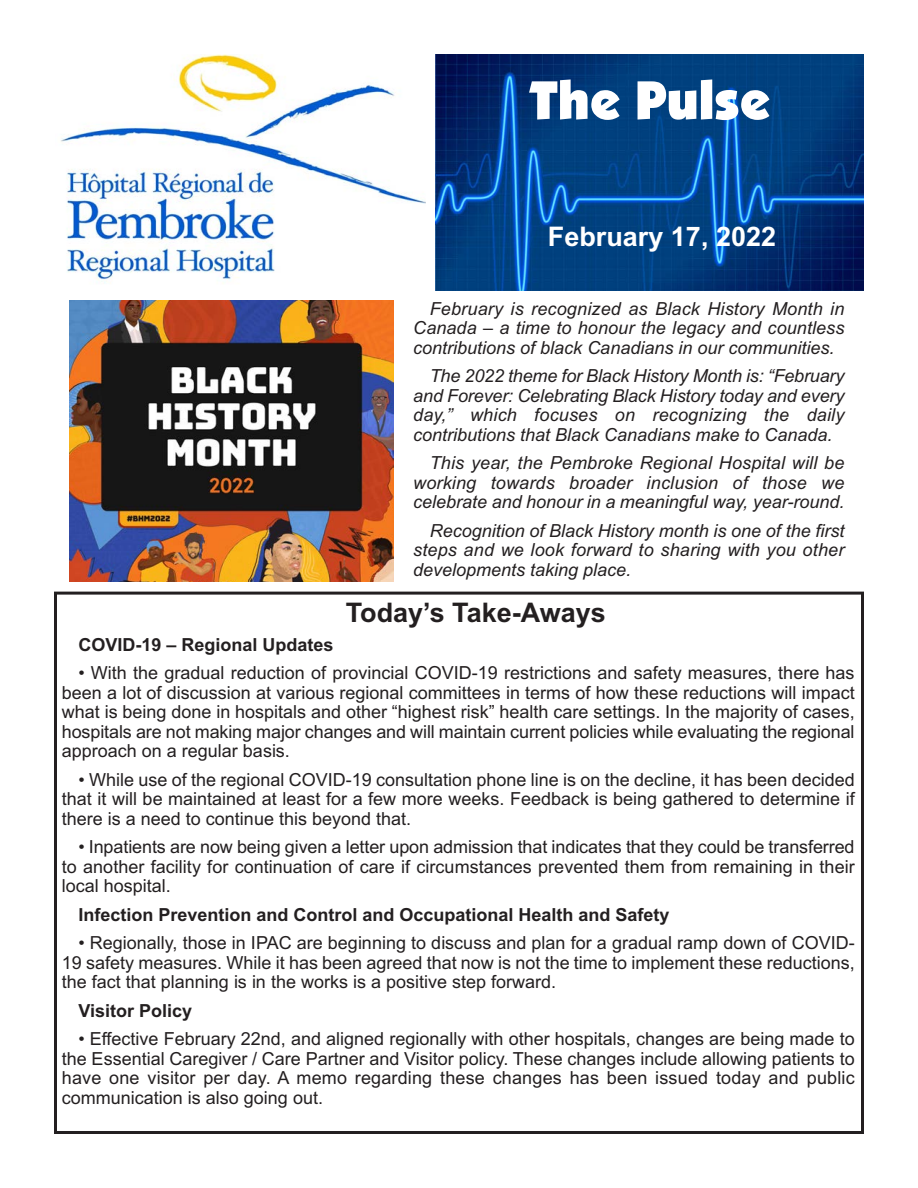
<style>
.page{position:relative;width:918px;height:1188px;background:#fff}
.page>*{position:absolute;margin:0;border:0;box-sizing:border-box;transform-origin:0 0}
.t1{font:54px "Boulder";color:#fff}
.t2{font:700 27px "Arial";color:#231f20}
.t3{font:700 27px "Arial";color:#fff}
.t4{font:18px/19.5px "Arial";color:#231f20;text-align:justify}
.t5{font:italic 18px/19.5px "Arial";color:#231f20;text-align:justify}
.t6{font:700 18px "Arial";color:#231f20}
</style>
<div class="page">
<img style="left:61px;top:54px;width:365px;height:230px">
<img style="left:435px;top:54px;width:429px;height:236px">
<div style="left:54px;top:592px;width:810px;height:542px;border:3px solid #231f20"></div>
<img style="left:70px;top:300px;width:324px;height:282px">
<p class="t1" style="left:529px;top:69px;width:242px">The Pulse</p>
<p class="t3" style="left:548px;top:227px;width:230px">February 17, 2022</p>
<p class="t5" style="left:413px;top:300px;width:433px;text-indent:16px">February is recognized as Black History Month in Canada – a time to honour the legacy and countless contributions of black Canadians in our communities.</p>
<p class="t5" style="left:413px;top:368px;width:433px;text-indent:17px">The 2022 theme for Black History Month is: “February and Forever: Celebrating Black History today and every day,” which focuses on recognizing the daily contributions that Black Canadians make to Canada.</p>
<p class="t5" style="left:413px;top:455px;width:433px;text-indent:17px">This year, the Pembroke Regional Hospital will be working towards broader inclusion of those we celebrate and honour in a meaningful way, year-round.</p>
<p class="t5" style="left:413px;top:522px;width:433px;text-indent:17px">Recognition of Black History month is one of the first steps and we look forward to sharing with you other developments taking place.</p>
<p class="t2" style="left:346px;top:603px;width:262px">Today’s Take-Aways</p>
<p class="t6" style="left:78px;top:638px;width:257px">COVID-19 – Regional Updates</p>
<p class="t4" style="left:62px;top:665px;width:794px;text-indent:16px">• With the gradual reduction of provincial COVID-19 restrictions and safety measures, there has been a lot of discussion at various regional committees in terms of how these reductions will impact what is being done in hospitals and other “highest risk” health care settings. In the majority of cases, hospitals are not making major changes and will maintain current policies while evaluating the regional approach on a regular basis.</p>
<p class="t4" style="left:62px;top:771px;width:794px;text-indent:16px">• While use of the regional COVID-19 consultation phone line is on the decline, it has been decided that it will be maintained at least for a few more weeks. Feedback is being gathered to determine if there is a need to continue this beyond that.</p>
<p class="t4" style="left:62px;top:839px;width:794px;text-indent:16px">• Inpatients are now being given a letter upon admission that indicates that they could be transferred to another facility for continuation of care if circumstances prevented them from remaining in their local hospital.</p>
<p class="t6" style="left:78px;top:908px;width:593px">Infection Prevention and Control and Occupational Health and Safety</p>
<p class="t4" style="left:62px;top:935px;width:794px;text-indent:17px">• Regionally, those in IPAC are beginning to discuss and plan for a gradual ramp down of COVID-19 safety measures. While it has been agreed that now is not the time to implement these reductions, the fact that planning is in the works is a positive step forward.</p>
<p class="t6" style="left:78px;top:1004px;width:115px">Visitor Policy</p>
<p class="t4" style="left:62px;top:1031px;width:794px;text-indent:17px">• Effective February 22nd, and aligned regionally with other hospitals, changes are being made to the Essential Caregiver / Care Partner and Visitor policy. These changes include allowing patients to have one visitor per day. A memo regarding these changes has been issued today and public communication is also going out.</p>
</div>
